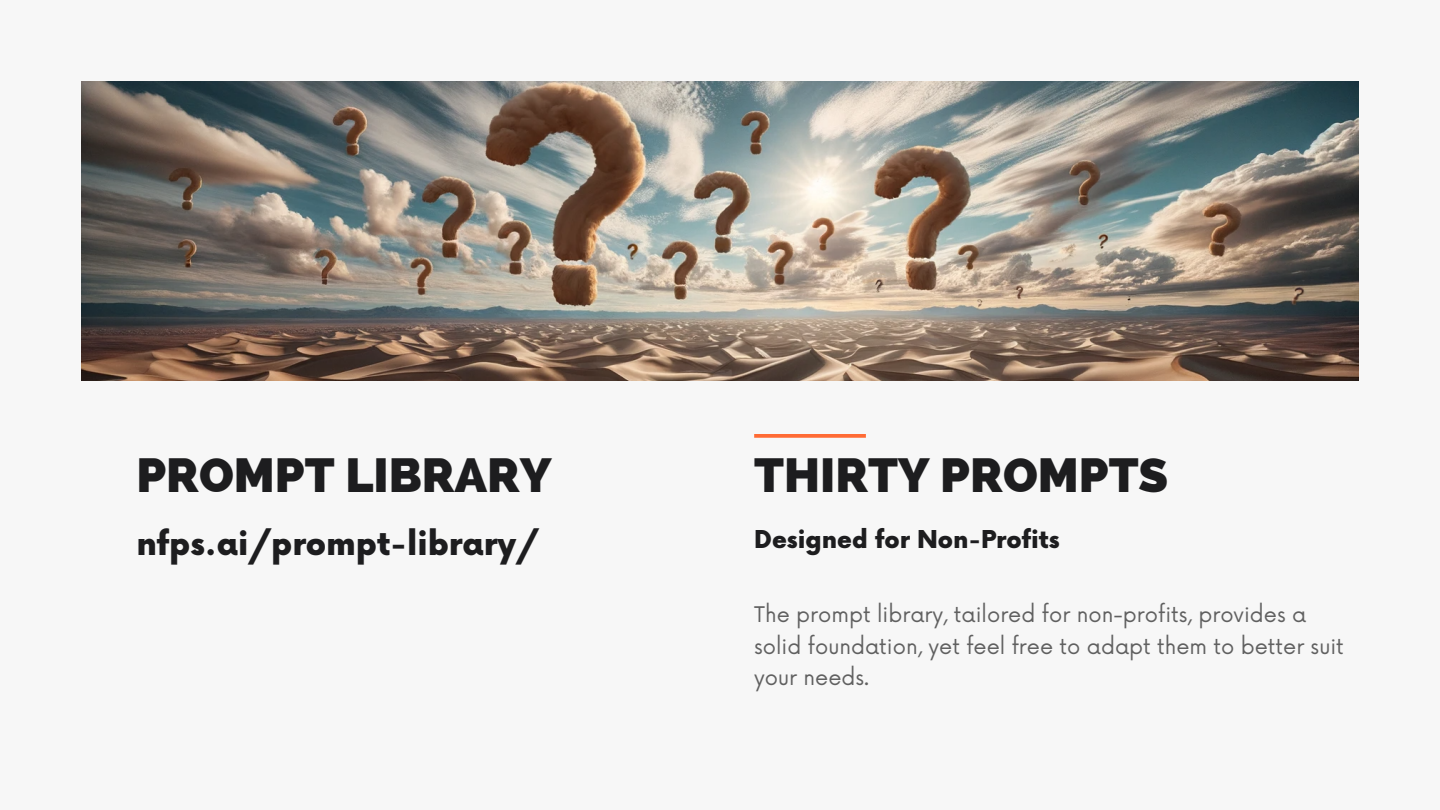
<style>
.page{position:relative;width:1440px;height:810px;background:#f7f7f7}
.page>*{position:absolute;margin:0;border:0;box-sizing:border-box;transform-origin:0 0}
.t1{font:800 48px "Raleway";color:#1d1d1f}
.t2{font:900 32px "Now";color:#1d1d1f}
.t3{font:900 24px "Now";color:#1d1d1f}
.t4{font:21px/31.5px "Now";color:#606060}
</style>
<div class="page">
<img style="left:81px;top:81px;width:1278px;height:299px">
<svg style="left:754px;top:434px;width:112px;height:4px"></svg>
<p class="t1" style="left:136px;top:447px;width:416px">PROMPT LIBRARY</p>
<p class="t1" style="left:754px;top:447px;width:416px">THIRTY PROMPTS</p>
<p class="t2" style="left:136px;top:527px;width:404px">nfps.ai/prompt-library/</p>
<p class="t3" style="left:754px;top:526px;width:307px">Designed for Non-Profits</p>
<p class="t4" style="left:754px;top:600px;width:591px">The prompt library, tailored for non-profits, provides a solid foundation, yet feel free to adapt them to better suit your needs.</p>
</div>
